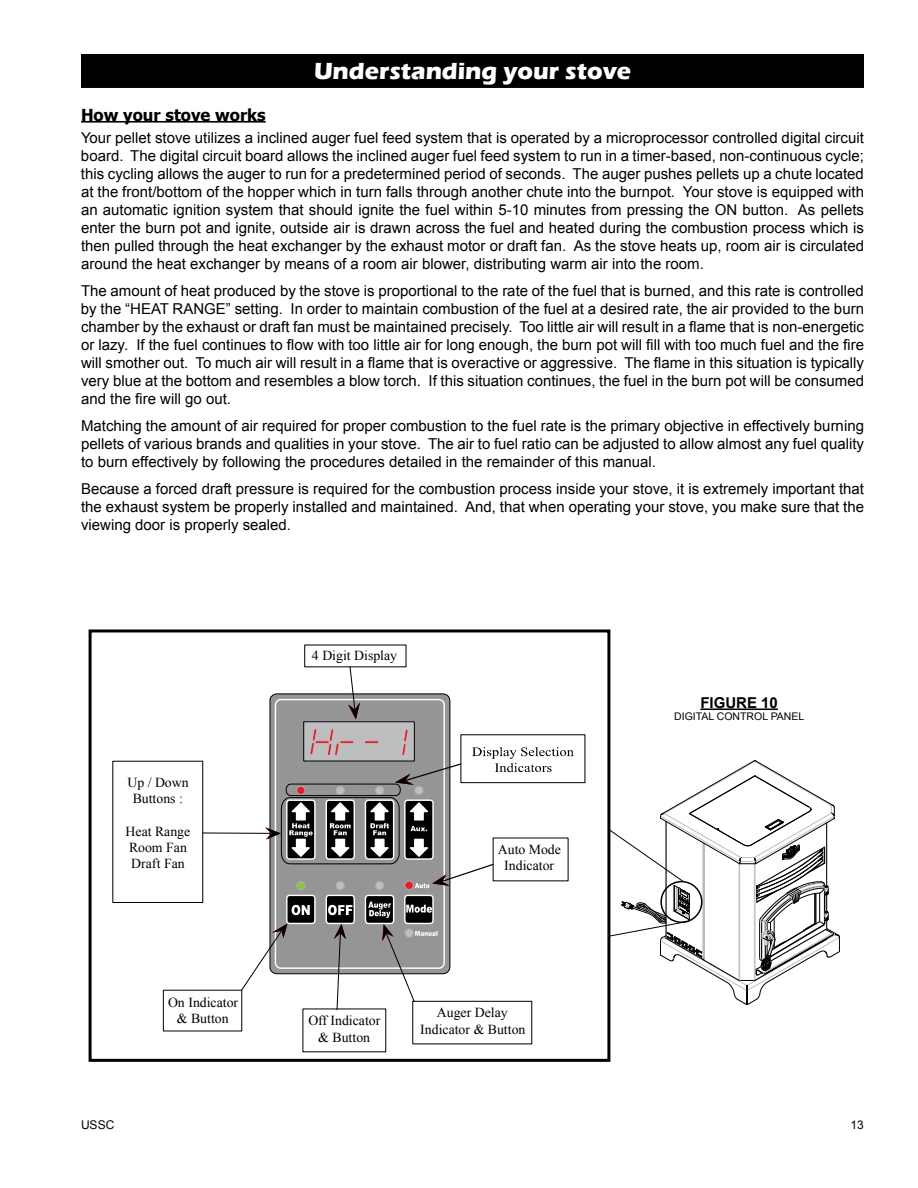
<style>
.page{position:relative;width:918px;height:1188px;background:#fff}
.page>*{position:absolute;margin:0;border:0;box-sizing:border-box;transform-origin:0 0}
.t1{font:700 24px "Eras ITC";color:#fff}
.t2{font:700 16.5px "Tahoma";color:#000}
.t3{font:15px/18px "Arial";color:#000;text-align:justify}
.t4{font:700 15px "Arial";color:#000}
.t5{font:13.8px/16.2px "Times New Roman";color:#000;text-align:center}
.t6{font:12px "Arial";color:#000}
.t7{font:10.5px "Arial";color:#000}
</style>
<div class="page">
<hr style="left:81px;top:121px;width:185px;height:2px;background:#000">
<svg style="left:269px;top:693px;width:182px;height:33px"></svg>
<svg style="left:274px;top:698px;width:172px;height:28px;background:#9b9b9b"></svg>
<svg style="left:348px;top:667px;width:12px;height:52px"></svg>
<div style="left:112px;top:761px;width:91px;height:142px;border:1px solid #000"></div>
<hr style="left:203px;top:832px;width:69px;height:2px;background:#000">
<svg style="left:240px;top:726px;width:334px;height:319px"></svg>
<div style="left:89px;top:629px;width:521px;height:433px;border:3px solid #000"></div>
<hr style="left:700px;top:708px;width:78px;height:2px;background:#000">
<div style="left:82px;top:55px;width:781px;height:32px;background:#000"></div>
<div style="left:81px;top:54px;width:783px;height:34px;border:2px solid #000"></div>
<svg style="left:609px;top:760px;width:231px;height:245px"></svg>
<div style="left:660px;top:881px;width:43px;height:42px;border:2px solid #000;border-radius:50%"></div>
<h1 class="t1" style="left:314px;top:58px;width:319px">Understanding your stove</h1>
<p class="t2" style="left:81px;top:103px;width:186px">How your stove works</p>
<p class="t3" style="left:81px;top:129px;width:785px">Your pellet stove utilizes a inclined auger fuel feed system that is operated by a microprocessor controlled digital circuit board. The digital circuit board allows the inclined auger fuel feed system to run in a timer-based, non-continuous cycle; this cycling allows the auger to run for a predetermined period of seconds. The auger pushes pellets up a chute located at the front/bottom of the hopper which in turn falls through another chute into the burnpot. Your stove is equipped with an automatic ignition system that should ignite the fuel within 5-10 minutes from pressing the ON button. As pellets enter the burn pot and ignite, outside air is drawn across the fuel and heated during the combustion process which is then pulled through the heat exchanger by the exhaust motor or draft fan. As the stove heats up, room air is circulated around the heat exchanger by means of a room air blower, distributing warm air into the room.</p>
<p class="t3" style="left:81px;top:282px;width:785px">The amount of heat produced by the stove is proportional to the rate of the fuel that is burned, and this rate is controlled by the “HEAT RANGE” setting. In order to maintain combustion of the fuel at a desired rate, the air provided to the burn chamber by the exhaust or draft fan must be maintained precisely. Too little air will result in a flame that is non-energetic or lazy. If the fuel continues to flow with too little air for long enough, the burn pot will fill with too much fuel and the fire will smother out. To much air will result in a flame that is overactive or aggressive. The flame in this situation is typically very blue at the bottom and resembles a blow torch. If this situation continues, the fuel in the burn pot will be consumed and the fire will go out.</p>
<p class="t3" style="left:81px;top:417px;width:785px">Matching the amount of air required for proper combustion to the fuel rate is the primary objective in effectively burning pellets of various brands and qualities in your stove. The air to fuel ratio can be adjusted to allow almost any fuel quality to burn effectively by following the procedures detailed in the remainder of this manual.</p>
<p class="t3" style="left:81px;top:480px;width:785px">Because a forced draft pressure is required for the combustion process inside your stove, it is extremely important that the exhaust system be properly installed and maintained. And, that when operating your stove, you make sure that the viewing door is properly sealed.</p>
<p class="t5" style="left:127px;top:774px;width:63px">Up / Down<br>Buttons :</p>
<p class="t5" style="left:126px;top:823px;width:66px;text-align:left">Heat Range<br>Room Fan<br>Draft Fan</p>
<p class="t5" style="left:168px;top:994px;width:72px">On Indicator &amp; Button</p>
<p class="t5" style="left:312px;top:647px;width:87px">4 Digit Display</p>
<p class="t5" style="left:498px;top:841px;width:65px">Auto Mode<br>Indicator</p>
<p class="t5" style="left:308px;top:1012px;width:74px">Off Indicator &amp; Button</p>
<p class="t5" style="left:420px;top:1005px;width:107px">Auger Delay<br>Indicator &amp; Button</p>
<p class="t4" style="left:700px;top:692px;width:20px">FIGUR</p>
<p class="t4" style="left:747px;top:692px;width:32px">E 10</p>
<p class="t7" style="left:674px;top:710px;width:132px">DIGITAL CONTROL PANEL</p>
<p class="t6" style="left:81px;top:1117px;width:35px">USSC</p>
<p class="t6" style="left:851px;top:1117px;width:15px">13</p>
</div>
